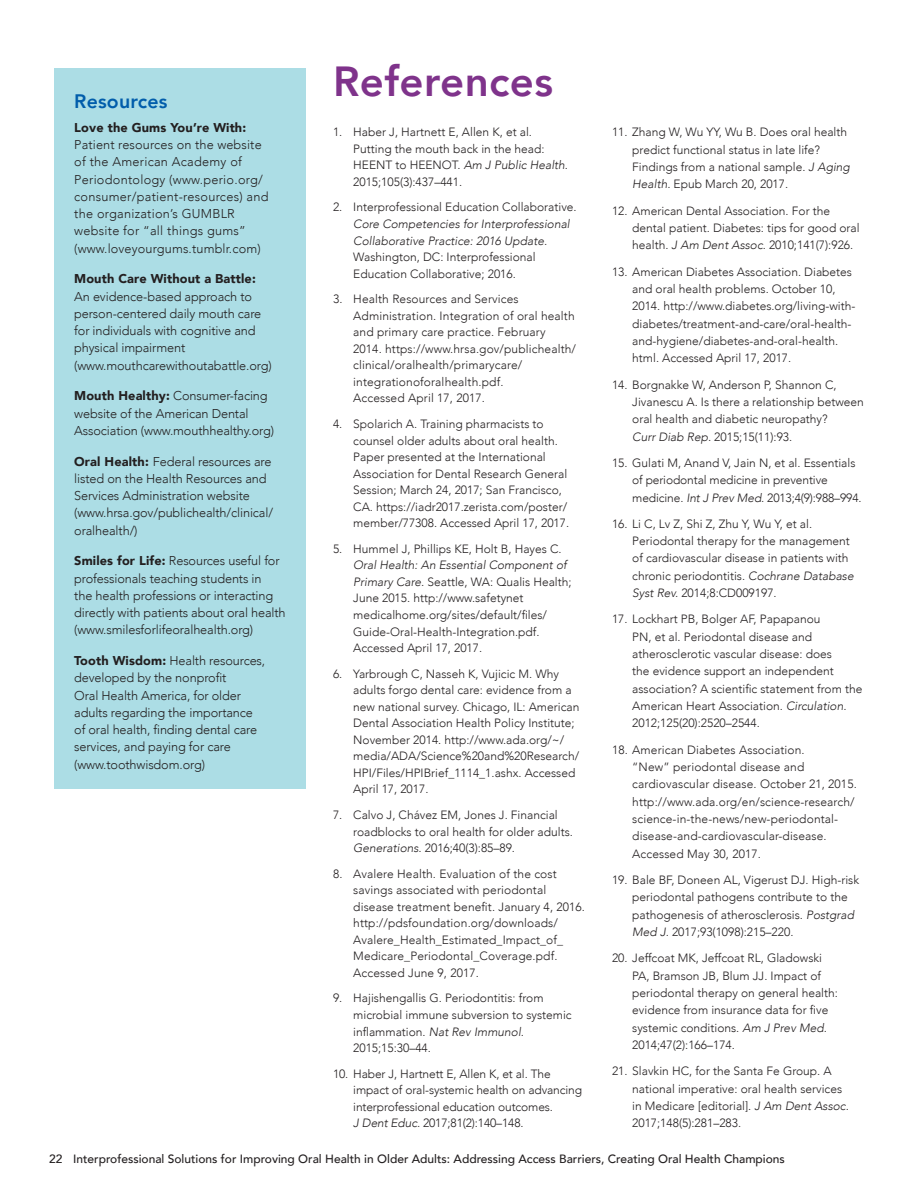
<style>
.page{position:relative;width:918px;height:1188px;background:#fff}
.page>*{position:absolute;margin:0;border:0;box-sizing:border-box;transform-origin:0 0}
.t1{font:800 42px "Avenir";letter-spacing:.01em;color:#7f338b}
.Sidebar_H{font:800 19.5px "Avenir";letter-spacing:.01em;color:#015dab}
.Sidebar_T_space_abov{font:300 12.75px/17.2px "Avenir";letter-spacing:-.01em;color:#231f20}
.Sidebar_T_space_abov-2{font:300 12.75px/17.2px "Avenir";letter-spacing:.02em;color:#231f20}
.t2{font:300 12px/16.5px "Avenir";color:#231f20}
.t3{font:500 12px "Avenir";color:#231f20}
.s1{font-weight:900}
.s2{font-style:italic}
</style>
<div class="page">
<div style="left:54px;top:68px;width:252px;height:721px;background:#acdde5"></div>
<p class="Sidebar_H" style="left:74px;top:86px;width:95px">Resources</p>
<p class="Sidebar_T_space_abov-2" style="left:74px;top:119px;width:196px"><span class="s1">Love the Gums You’re With:<br></span>Patient resources on the website of the American Academy of<br>Periodontology (www.perio.org/ consumer/patient-resources) and the organization’s GUMBLR website for “all things gums” (www.loveyourgums.tumblr.com)</p>
<p class="Sidebar_T_space_abov" style="left:74px;top:270px;width:199px"><span class="s1">Mouth Care Without a Battle:<br></span>An evidence-based approach to person-centered daily mouth care for individuals with cognitive and physical impairment (www.mouthcarewithoutabattle.org)</p>
<p class="Sidebar_T_space_abov" style="left:74px;top:387px;width:201px"><span class="s1">Mouth Healthy:</span> Consumer-facing website of the American Dental<br>Association (www.mouthhealthy.org)</p>
<p class="Sidebar_T_space_abov" style="left:74px;top:453px;width:200px"><span class="s1">Oral Health:</span> Federal resources are listed on the Health Resources and<br>Services Administration website (www.hrsa.gov/publichealth/clinical/ oralhealth/)</p>
<p class="Sidebar_T_space_abov" style="left:74px;top:552px;width:213px"><span class="s1">Smiles for Life:</span> Resources useful for professionals teaching students in<br>the health professions or interacting directly with patients about oral health (www.smilesforlifeoralhealth.org)</p>
<p class="Sidebar_T_space_abov" style="left:74px;top:652px;width:193px"><span class="s1">Tooth Wisdom:</span> Health resources, developed by the nonprofit<br>Oral Health America, for older adults regarding the importance of oral health, finding dental care services, and paying for care (www.toothwisdom.org)</p>
<p class="t1" style="left:333px;top:49px;width:222px">References</p>
<p class="t2" style="left:353px;top:124px;width:216px;text-indent:-20px">1. Haber J, Hartnett E, Allen K, et al.<br>Putting the mouth back in the head:<br>HEENT to HEENOT. <span class="s2">Am J Public Health</span>.<br>2015;105(3):437–441.</p>
<p class="t2" style="left:353px;top:199px;width:225px;text-indent:-20px">2. Interprofessional Education Collaborative.<br><span class="s2">Core Competencies for Interprofessional Collaborative Practice: 2016 Update.<br></span>Washington, DC: Interprofessional Education Collaborative; 2016.</p>
<p class="t2" style="left:353px;top:291px;width:224px;text-indent:-20px">3. Health Resources and Services Administration. Integration of oral health and primary care practice. February 2014. https://www.hrsa.gov/publichealth/ clinical/oralhealth/primarycare/ integrationoforalhealth.pdf.<br>Accessed April 17, 2017.</p>
<p class="t2" style="left:353px;top:416px;width:218px;text-indent:-20px">4. Spolarich A. Training pharmacists to counsel older adults about oral health.<br>Paper presented at the International Association for Dental Research General Session; March 24, 2017; San Francisco, CA. https://iadr2017.zerista.com/poster/ member/77308. Accessed April 17, 2017.</p>
<p class="t2" style="left:353px;top:540px;width:220px;text-indent:-20px">5. Hummel J, Phillips KE, Holt B, Hayes C.<br><span class="s2">Oral Health: An Essential Component of Primary Care.</span> Seattle, WA: Qualis Health; June 2015. http://www.safetynet medicalhome.org/sites/default/files/ Guide-Oral-Health-Integration.pdf.<br>Accessed April 17, 2017.</p>
<p class="t2" style="left:353px;top:665px;width:228px;text-indent:-20px">6. Yarbrough C, Nasseh K, Vujicic M. Why adults forgo dental care: evidence from a new national survey. Chicago, IL: American Dental Association Health Policy Institute; November 2014. http://www.ada.org/~/ media/ADA/Science%20and%20Research/ HPI/Files/HPIBrief_1114_1.ashx. Accessed April 17, 2017.</p>
<p class="t2" style="left:353px;top:807px;width:221px;text-indent:-20px">7. Calvo J, Chávez EM, Jones J. Financial roadblocks to oral health for older adults.<br><span class="s2">Generations.</span> 2016;40(3):85–89.</p>
<p class="t2" style="left:353px;top:865px;width:233px;text-indent:-20px">8. Avalere Health. Evaluation of the cost savings associated with periodontal disease treatment benefit. January 4, 2016. http://pdsfoundation.org/downloads/ Avalere_Health_Estimated_Impact_of_ Medicare_Periodontal_Coverage.pdf.<br>Accessed June 9, 2017.</p>
<p class="t2" style="left:353px;top:990px;width:220px;text-indent:-20px">9. Hajishengallis G. Periodontitis: from microbial immune subversion to systemic inflammation. <span class="s2">Nat Rev Immunol.<br></span>2015;15:30–44.</p>
<p class="t2" style="left:353px;top:1065px;width:230px;text-indent:-20px">10. Haber J, Hartnett E, Allen K, et al. The impact of oral-systemic health on advancing interprofessional education outcomes.<br><span class="s2">J Dent Educ.</span> 2017;81(2):140–148.</p>
<p class="t2" style="left:632px;top:124px;width:219px;line-height:17.4px;text-indent:-20px">11. Zhang W, Wu YY, Wu B. Does oral health predict functional status in late life?<br>Findings from a national sample. <span class="s2">J Aging Health.</span> Epub March 20, 2017.</p>
<p class="t2" style="left:632px;top:202px;width:229px;line-height:17.4px;text-indent:-20px">12. American Dental Association. For the dental patient. Diabetes: tips for good oral health. <span class="s2">J Am Dent Assoc</span>. 2010;141(7):926.</p>
<p class="t2" style="left:632px;top:263px;width:225px;line-height:17.4px;text-indent:-20px">13. American Diabetes Association. Diabetes and oral health problems. October 10, 2014. http://www.diabetes.org/living-with&shy;diabetes/treatment-and-care/oral-health&shy;and-hygiene/diabetes-and-oral-health. html. Accessed April 17, 2017.</p>
<p class="t2" style="left:632px;top:376px;width:233px;line-height:17.4px;text-indent:-20px">14. Borgnakke W, Anderson P, Shannon C, Jivanescu A. Is there a relationship between oral health and diabetic neuropathy?<br><span class="s2">Curr Diab Rep.</span> 2015;15(11):93.</p>
<p class="t2" style="left:632px;top:454px;width:231px;line-height:17.4px;text-indent:-20px">15. Gulati M, Anand V, Jain N, et al. Essentials of periodontal medicine in preventive medicine. <span class="s2">Int J Prev Med.</span> 2013;4(9):988–994.</p>
<p class="t2" style="left:632px;top:515px;width:223px;line-height:17.4px;text-indent:-20px">16. Li C, Lv Z, Shi Z, Zhu Y, Wu Y, et al.<br>Periodontal therapy for the management of cardiovascular disease in patients with chronic periodontitis. <span class="s2">Cochrane Database Syst Rev.</span> 2014;8:CD009197.</p>
<p class="t2" style="left:632px;top:611px;width:232px;line-height:17.4px;text-indent:-20px">17. Lockhart PB, Bolger AF, Papapanou<br>PN, et al. Periodontal disease and atherosclerotic vascular disease: does<br>the evidence support an independent association? A scientific statement from the American Heart Association. <span class="s2">Circulation.<br></span>2012;125(20):2520–2544.</p>
<p class="t2" style="left:632px;top:741px;width:226px;line-height:17.4px;text-indent:-20px">18. American Diabetes Association.<br>“New” periodontal disease and cardiovascular disease. October 21, 2015. http://www.ada.org/en/science-research/ science-in-the-news/new-periodontal&shy;disease-and-cardiovascular-disease.<br>Accessed May 30, 2017.</p>
<p class="t2" style="left:632px;top:871px;width:228px;line-height:17.4px;text-indent:-20px">19. Bale BF, Doneen AL, Vigerust DJ. High-risk periodontal pathogens contribute to the pathogenesis of atherosclerosis. <span class="s2">Postgrad Med J.</span> 2017;93(1098):215–220.</p>
<p class="t2" style="left:632px;top:950px;width:207px;line-height:17.4px;text-indent:-20px">20. Jeffcoat MK, Jeffcoat RL, Gladowski PA, Bramson JB, Blum JJ. Impact of periodontal therapy on general health: evidence from insurance data for five systemic conditions. <span class="s2">Am J Prev Med.<br></span>2014;47(2):166–174.</p>
<p class="t2" style="left:632px;top:1062px;width:218px;line-height:17.4px;text-indent:-20px">21. Slavkin HC, for the Santa Fe Group. A national imperative: oral health services in Medicare [editorial]. <span class="s2">J Am Dent Assoc.<br></span>2017;148(5):281–283.</p>
<p class="t3" style="left:49px;top:1148px;width:737px">22 Interprofessional Solutions for Improving Oral Health in Older Adults: Addressing Access Barriers, Creating Oral Health Champions</p>
</div>
